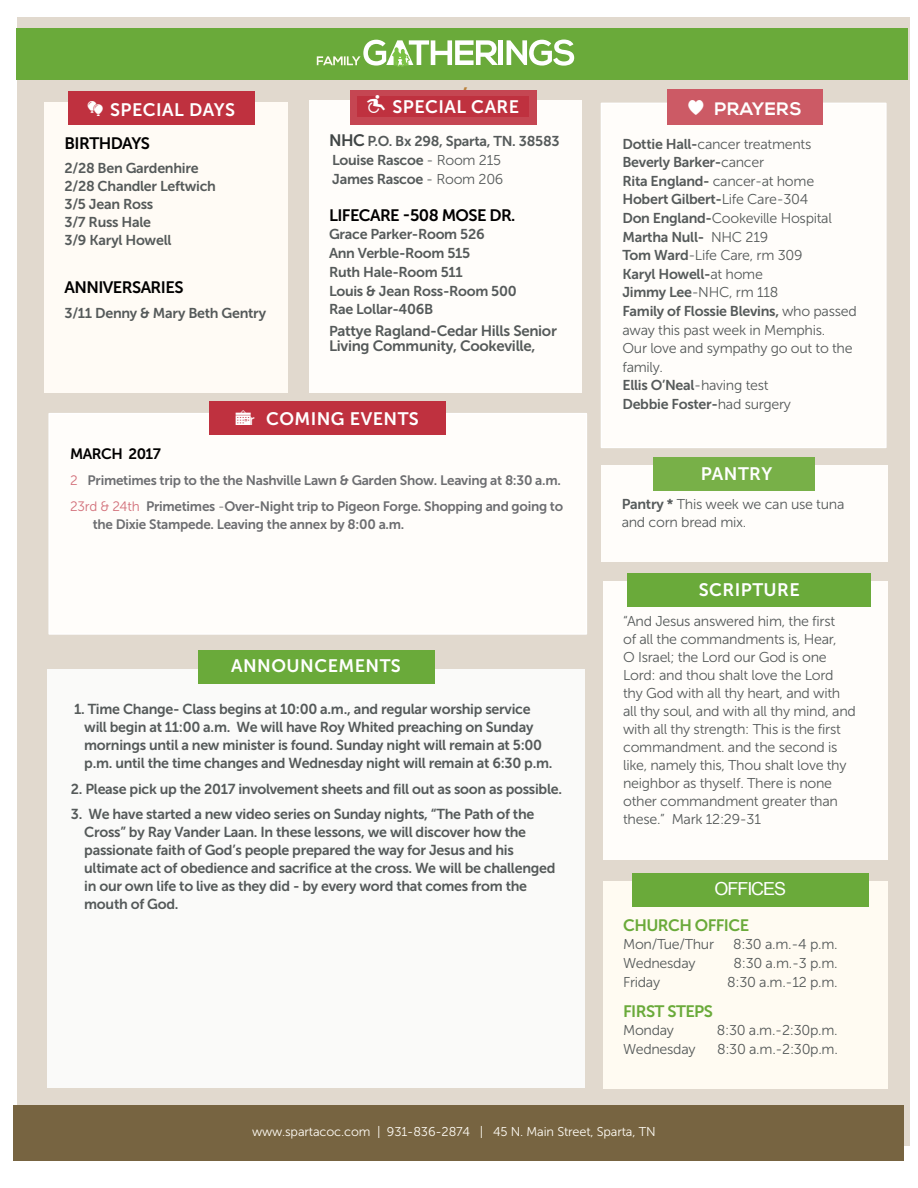
<style>
.page{position:relative;width:918px;height:1188px;background:#fff}
.page>*{position:absolute;margin:0;border:0;box-sizing:border-box;transform-origin:0 0}
.t1{font:21px "Museo Sans 700";color:#bb813b}
.t2{font:18px "Museo Sans 700";letter-spacing:.025em;color:#fff}
.t3{font:700 18px "Nexa";letter-spacing:.04em;color:#fff}
.t4{font:18px "Arial";letter-spacing:-.06em;color:#fff}
.t5{font:16.5px "Museo Sans 700";letter-spacing:-.035em;color:#000}
.t6{font:16.5px "Museo Sans 700";letter-spacing:-.035em;color:#6aaa3a}
.t7{font:15px/15px "Museo Sans 700";letter-spacing:-.02em;color:#555a5a}
.t8{font:15px "Museo Sans 700";letter-spacing:-.035em;color:#000}
.t9{font:14.4px/18px "Museo Sans 700";letter-spacing:-.02em;color:#555a5a}
.t10{font:14.25px/18px "Museo Sans 300";letter-spacing:-.02em;color:#555a5a}
.t11{font:14.25px/18.8px "Museo Sans 700";letter-spacing:-.02em;color:#555a5a}
.t12{font:13.65px/25.8px "Museo Sans 700";letter-spacing:-.02em;color:#6d6e71}
.t13{font:12.75px "Museo Sans 300";letter-spacing:-.01em;color:#fffcf5}
.s1{font-size:16.5px;color:#404545}
.s2{font-family:"Museo Sans 300"}
.s3{font-size:14.25px}
.s4{font-family:"Museo Sans 300";color:#d26f79}
.s5{font-family:"Museo Sans 700"}
</style>
<div class="page">
<div style="left:17px;top:17px;width:893px;height:1129px;background:#e1d9ce"></div>
<div style="left:601px;top:103px;width:285px;height:344px;background:#fffdfa"></div>
<div style="left:601px;top:103px;width:286px;height:345px;border:2px solid #fff"></div>
<div style="left:309px;top:100px;width:272px;height:293px;background:#fffdfa"></div>
<div style="left:601px;top:465px;width:287px;height:97px;background:#fffdfa"></div>
<div style="left:44px;top:103px;width:244px;height:290px;background:#fffbf5"></div>
<div style="left:16px;top:28px;width:892px;height:52px;background:#6aaa3a"></div>
<div style="left:667px;top:90px;width:156px;height:35px;background:#cc5a65"></div>
<div style="left:350px;top:90px;width:187px;height:35px;background:#c54652"></div>
<div style="left:653px;top:458px;width:162px;height:33px;background:#78b048"></div>
<div style="left:68px;top:91px;width:187px;height:34px;background:#bf313f"></div>
<div style="left:14px;top:1106px;width:890px;height:55px;background:#776441"></div>
<div style="left:603px;top:881px;width:285px;height:207px;background:#fffbf2"></div>
<div style="left:632px;top:873px;width:236px;height:33px;background:#6aaa3a"></div>
<div style="left:357px;top:96px;width:172px;height:21px;background:#bf313f"></div>
<div style="left:48px;top:669px;width:537px;height:419px;background:#fafaf9"></div>
<div style="left:49px;top:414px;width:537px;height:220px;background:#fffdfa"></div>
<div style="left:48px;top:413px;width:539px;height:222px;border:2px solid #fff"></div>
<div style="left:209px;top:401px;width:237px;height:33px;background:#bf313f"></div>
<div style="left:198px;top:650px;width:236px;height:33px;background:#6aaa3a"></div>
<div style="left:603px;top:581px;width:285px;height:279px;background:#fffdfa"></div>
<div style="left:627px;top:573px;width:244px;height:33px;background:#6aaa3a"></div>
<div style="left:498px;top:40px;width:5px;height:25px;background:#fff"></div>
<svg style="left:507px;top:40px;width:67px;height:26px"></svg>
<svg style="left:317px;top:40px;width:181px;height:26px"></svg>
<p class="t2" style="left:88px;top:99px;width:149px">●●□□■▲ SPECIAL DAYS</p>
<p class="t5" style="left:65px;top:134px;width:21px">Birthdays</p>
<p class="t11" style="left:65px;top:160px;width:153px;line-height:18px">2/28 Ben Gardenhire<br>2/28 Chandler Leftwich<br>3/5 Jean Ross<br>3/7 Russ Hale<br>3/9 Karyl Howell</p>
<p class="t5" style="left:65px;top:279px;width:11px">anniversaries</p>
<p class="t11" style="left:65px;top:304px;width:203px">3/11 Denny &amp; Mary Beth Gentry</p>
<h1 class="t1" style="left:463px;top:71px;width:7px">,</h1>
<p class="t2" style="left:367px;top:96px;width:47px">● Special</p>
<p class="t2" style="left:471px;top:96px;width:37px">cAre</p>
<p class="t11" style="left:329px;top:132px;width:232px"><span class="s1">n HC</span> P.O. Bx 298, Sparta, TN. 38583<br>Louise Rascoe <span class="s2">- Room 215<br></span>James Rascoe <span class="s2">- Room 206</span></p>
<p class="t5" style="left:329px;top:206px;width:138px">LIFECARE -508 Mose</p>
<p class="t5" style="left:489px;top:206px;width:28px">dr .</p>
<p class="t11" style="left:329px;top:225px;width:189px">Grace Parker-Room 526<br>Ann Verble-Room 515<br>Ruth Hale-Room 511<br>Louis &amp; Jean Ross-Room 500<br>Rae Lollar-406B</p>
<p class="t7" style="left:329px;top:324px;width:229px"><span class="s3">P</span>attye Ragland-Cedar Hills Senior<br>Living Community, Cookeville,</p>
<p class="t2" style="left:236px;top:409px;width:45px">●■ coming</p>
<p class="t2" style="left:350px;top:409px;width:13px">events</p>
<p class="t8" style="left:70px;top:446px;width:24px">March</p>
<p class="t8" style="left:129px;top:446px;width:34px">2017</p>
<p class="t12" style="left:70px;top:468px;width:495px"><span class="s4">2</span> Primetimes trip to the the Nashville Lawn &amp; Garden Show. Leaving at 8:30 a.m.<br><span class="s4">23rd &amp; 24th</span> Primetimes <span class="s2">-</span>Over-Night trip to Pigeon Forge. Shopping and going to</p>
<p class="t12" style="left:93px;top:511px;width:313px">the Dixie Stampede. Leaving the annex by 8:00 a.m.</p>
<p class="t2" style="left:231px;top:656px;width:171px">ANNOUNCEMENTS</p>
<p class="t9" style="left:84px;top:700px;width:470px;text-indent:-10px">1. Time Change- Class begins at 10:00 a.m., and regular worship service will begin at 11:00 a.m. We will have Roy Whited preaching on Sunday mornings until a new minister is found. Sunday night will remain at 5:00 p.m. until the time changes and Wednesday night will remain at 6:30 p.m.</p>
<p class="t9" style="left:71px;top:780px;width:493px">2. Please pick up the 2017 involvement sheets and fill out as soon as possible.</p>
<p class="t9" style="left:84px;top:805px;width:473px;text-indent:-13px">3. We have started a new video series on Sunday nights, “The Path of the Cross” by Ray Vander Laan. In these lessons, we will discover how the passionate faith of God’s people prepared the way for Jesus and his ultimate act of obedience and sacrifice at the cross. We will be challenged in our own life to live as they did - by every word that comes from the mouth of God.</p>
<p class="t3" style="left:689px;top:98px;width:112px">▼ PRAYERS</p>
<p class="t10" style="left:622px;top:135px;width:190px"><span class="s5">Dottie Hall-</span>cancer treatments</p>
<p class="t11" style="left:622px;top:153px;width:143px">Beverly Barker-<span class="s2">cancer</span></p>
<p class="t10" style="left:622px;top:172px;width:193px"><span class="s5">Rita England-</span> cancer-at home</p>
<p class="t11" style="left:622px;top:190px;width:187px">Hobert Gilbert-<span class="s2">Life Care-304</span></p>
<p class="t10" style="left:622px;top:209px;width:211px"><span class="s5">Don England-</span>Cookeville Hospital</p>
<p class="t11" style="left:622px;top:227px;width:147px">Martha Null- <span class="s2">NHC 219</span></p>
<p class="t10" style="left:622px;top:246px;width:182px"><span class="s5">Tom Ward</span>-Life Care, rm 309</p>
<p class="t11" style="left:622px;top:264px;width:142px">Karyl Howell-<span class="s2">at home</span></p>
<p class="t10" style="left:622px;top:284px;width:157px"><span class="s5">Jimmy Lee</span>-NHC, rm 118</p>
<p class="t11" style="left:622px;top:302px;width:236px">Family of Flossie Blevins, <span class="s2">who passed</span></p>
<p class="t10" style="left:622px;top:320px;width:232px;line-height:18.6px">away this past week in Memphis.<br>Our love and sympathy go out to the family.</p>
<p class="t11" style="left:622px;top:376px;width:170px">Ellis O’Neal<span class="s2">-having test<br></span>Debbie Foster-<span class="s2">had surgery</span></p>
<p class="t2" style="left:701px;top:463px;width:25px">Pantry</p>
<p class="t10" style="left:622px;top:495px;width:224px"><span class="s5">Pantry *</span> This week we can use tuna and corn bread mix.</p>
<p class="t2" style="left:699px;top:580px;width:23px">Scripture</p>
<p class="t10" style="left:623px;top:612px;width:234px">“And Jesus answered him, the first<br>of all the commandments is, Hear,<br>O Israel; the Lord our God is one Lord: and thou shalt love the Lord thy God with all thy heart, and with all thy soul, and with all thy mind, and with all thy strength: This is the first commandment. and the second is like, namely this, Thou shalt love thy neighbor as thyself. There is none other commandment greater than these.” Mark 12:29-31</p>
<p class="t4" style="left:715px;top:877px;width:73px">OFFICES</p>
<p class="t6" style="left:623px;top:916px;width:24px">Church</p>
<p class="t6" style="left:695px;top:916px;width:10px">office</p>
<p class="t10" style="left:623px;top:936px;width:92px">Mon/Tue/Thur</p>
<p class="t10" style="left:733px;top:936px;width:106px">8:30 a.m.-4 p.m.</p>
<p class="t10" style="left:623px;top:954px;width:74px">Wednesday</p>
<p class="t10" style="left:734px;top:954px;width:106px">8:30 a.m.-3 p.m.</p>
<p class="t10" style="left:623px;top:973px;width:39px">Friday</p>
<p class="t10" style="left:727px;top:973px;width:112px">8:30 a.m.-12 p.m.</p>
<p class="t6" style="left:623px;top:1002px;width:91px">f IRST sTEPS</p>
<p class="t10" style="left:623px;top:1021px;width:52px">Monday</p>
<p class="t10" style="left:717px;top:1021px;width:122px">8:30 a.m.-2:30p.m.</p>
<p class="t10" style="left:623px;top:1040px;width:74px">Wednesday</p>
<p class="t10" style="left:717px;top:1040px;width:122px">8:30 a.m.-2:30p.m.</p>
<p class="t13" style="left:252px;top:1125px;width:405px">www.spartacoc.com | 931-836-2874 | 45 N. Main Street, Sparta, TN</p>
</div>
